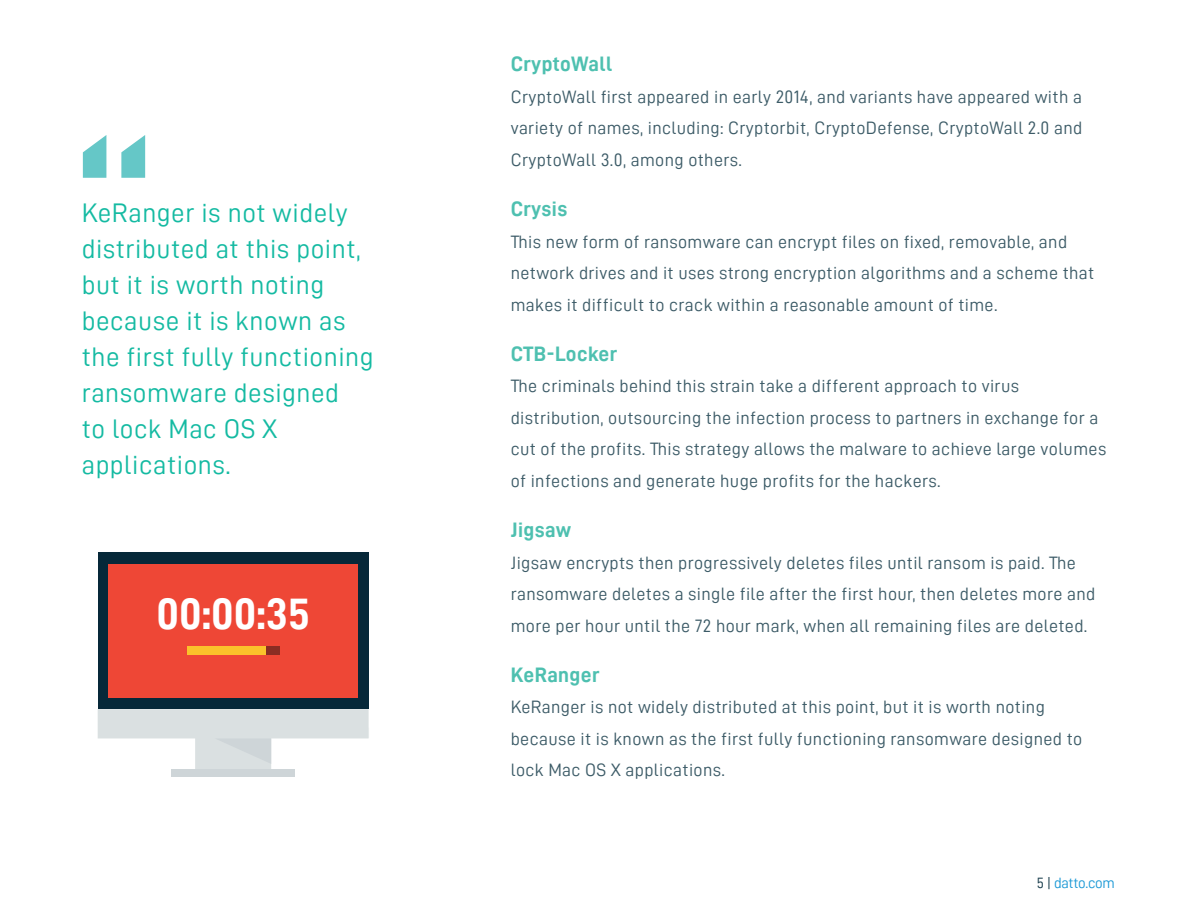
<style>
.page{position:relative;width:1188px;height:918px;background:#fff}
.page>*{position:absolute;margin:0;border:0;box-sizing:border-box;transform-origin:0 0}
.t1{font:700 44.1px "Datto DIN";color:#fff}
.t2{font:27px/36px "Datto DIN";letter-spacing:.02em;color:#14baa2}
.t3{font:700 21px "Datto DIN";letter-spacing:.02em;color:#4ec0b0}
.t4{font:18px/31.5px "Datto DIN";letter-spacing:.02em;color:#3c5b67}
.t5{font:15px "Datto DIN";letter-spacing:-.02em;color:#1c99d6}
.s1{color:#1a3e4d}
</style>
<div class="page">
<svg style="left:83px;top:135px;width:62px;height:43px"></svg>
<div style="left:98px;top:553px;width:271px;height:156px;background:#062839"></div>
<div style="left:172px;top:769px;width:123px;height:8px;background:#ced5d8"></div>
<svg style="left:98px;top:709px;width:271px;height:60px"></svg>
<div style="left:109px;top:564px;width:249px;height:134px;background:#ee4736"></div>
<div style="left:187px;top:647px;width:93px;height:8px;background:#8a2d23"></div>
<div style="left:187px;top:647px;width:79px;height:8px;background:#fbc22b"></div>
<h2 class="t2" style="left:82px;top:194px;width:293px">KeRanger is not widely distributed at this point, but it is worth noting because it is known as the first fully functioning ransomware designed<br>to lock Mac OS X applications.</h2>
<h1 class="t1" style="left:156px;top:590px;width:155px">00:00:35</h1>
<p class="t3" style="left:511px;top:53px;width:103px">CryptoWall</p>
<p class="t4" style="left:511px;top:81px;width:573px;text-align:justify">CryptoWall first appeared in early 2014, and variants have appeared with a variety of names, including: Cryptorbit, CryptoDefense, CryptoWall 2.0 and CryptoWall 3.0, among others.</p>
<p class="t3" style="left:511px;top:197px;width:58px">Crysis</p>
<p class="t4" style="left:511px;top:225px;width:585px">This new form of ransomware can encrypt files on fixed, removable, and network drives and it uses strong encryption algorithms and a scheme that makes it difficult to crack within a reasonable amount of time.</p>
<p class="t3" style="left:511px;top:342px;width:108px">CTB-Locker</p>
<p class="t4" style="left:511px;top:370px;width:597px">The criminals behind this strain take a different approach to virus distribution, outsourcing the infection process to partners in exchange for a cut of the profits. This strategy allows the malware to achieve large volumes of infections and generate huge profits for the hackers.</p>
<p class="t3" style="left:511px;top:518px;width:62px">Jigsaw</p>
<p class="t4" style="left:511px;top:546px;width:586px">Jigsaw encrypts then progressively deletes files until ransom is paid. The ransomware deletes a single file after the first hour, then deletes more and more per hour until the 72 hour mark, when all remaining files are deleted.</p>
<p class="t3" style="left:511px;top:663px;width:90px">KeRanger</p>
<p class="t4" style="left:511px;top:691px;width:573px">KeRanger is not widely distributed at this point, but it is worth noting because it is known as the first fully functioning ransomware designed to lock Mac OS X applications.</p>
<p class="t5" style="left:1037px;top:875px;width:80px"><span class="s1">5 |</span> datto.com</p>
</div>
